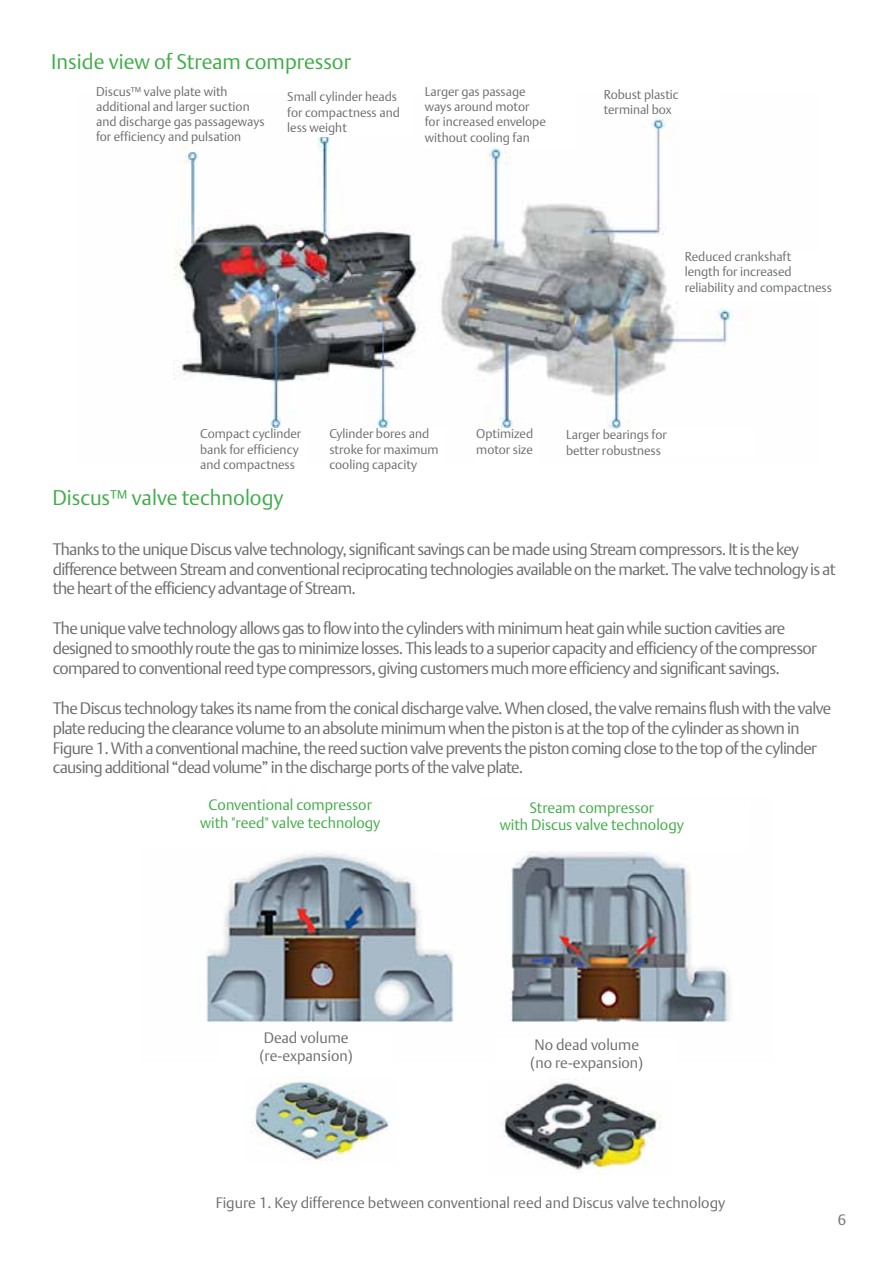
<style>
.page{position:relative;width:893px;height:1263px;background:#fff}
.page>*{position:absolute;margin:0;border:0;box-sizing:border-box;transform-origin:0 0}
.t1{font:300 21px "DTL Argo T";color:#41ad49}
.t2{font:300 16.5px/19.8px "DTL Argo T";letter-spacing:-.04em;color:#6d6e71}
.t3{font:300 15px/18px "DTL Argo T";color:#6d6e71}
.t4{font:300 15px/17.9px "DTL Argo T";color:#41ad49;text-align:center}
.t5{font:300 15px "DTL Argo T";color:#737070}
.t6{font:300 12.6px/15.1px "DTL Argo T";color:#6d6e71}
</style>
<div class="page">
<img style="left:173px;top:119px;width:561px;height:310px">
<div style="left:425px;top:86px;width:151px;height:61px;background:#fff"></div>
<img style="left:206px;top:851px;width:525px;height:171px">
<img style="left:251px;top:1076px;width:138px;height:85px">
<img style="left:502px;top:1079px;width:160px;height:91px">
<div style="left:401px;top:91px;width:13px;height:46px;background:#fff"></div>
<div style="left:287px;top:92px;width:117px;height:45px;background:#fff"></div>
<div style="left:685px;top:251px;width:151px;height:49px;background:#fff"></div>
<p class="t1" style="left:51px;top:49px;width:301px">Inside view of Stream compressor</p>
<p class="t6" style="left:96px;top:84px;width:170px">Discus™ valve plate with additional and larger suction and discharge gas passageways for efficiency and pulsation</p>
<p class="t6" style="left:425px;top:84px;width:123px">Larger gas passage ways around motor for increased envelope without cooling fan</p>
<p class="t6" style="left:604px;top:86px;width:77px">Robust plastic terminal box</p>
<p class="t6" style="left:287px;top:89px;width:114px">Small cylinder heads for compactness and less weight</p>
<p class="t6" style="left:685px;top:249px;width:149px">Reduced crankshaft<br>length for increased reliability and compactness</p>
<p class="t6" style="left:200px;top:426px;width:103px">Compact cyclinder bank for efficiency and compactness</p>
<p class="t1" style="left:52px;top:485px;width:233px">Discus™ valve technology</p>
<p class="t6" style="left:329px;top:426px;width:111px">Cylinder bores and stroke for maximum cooling capacity</p>
<p class="t6" style="left:476px;top:426px;width:58px">Optimized motor size</p>
<p class="t6" style="left:566px;top:427px;width:102px">Larger bearings for better robustness</p>
<p class="t2" style="left:53px;top:539px;width:784px">Thanks to the unique Discus valve technology, significant savings can be made using Stream compressors. It is the key difference between Stream and conventional reciprocating technologies available on the market. The valve technology is at the heart of the efficiency advantage of Stream.</p>
<p class="t2" style="left:53px;top:618px;width:765px">The unique valve technology allows gas to flow into the cylinders with minimum heat gain while suction cavities are designed to smoothly route the gas to minimize losses. This leads to a superior capacity and efficiency of the compressor compared to conventional reed type compressors, giving customers much more efficiency and significant savings.</p>
<p class="t2" style="left:53px;top:698px;width:780px">The Discus technology takes its name from the conical discharge valve. When closed, the valve remains flush with the valve plate reducing the clearance volume to an absolute minimum when the piston is at the top of the cylinder as shown in Figure 1. With a conventional machine, the reed suction valve prevents the piston coming close to the top of the cylinder causing additional “dead volume” in the discharge ports of the valve plate.</p>
<p class="t4" style="left:200px;top:796px;width:182px">Conventional compressor with "reed" valve technology</p>
<p class="t4" style="left:500px;top:798px;width:186px">Stream compressor<br>with Discus valve technology</p>
<p class="t3" style="left:259px;top:1029px;width:95px">Dead volume (re-expansion)</p>
<p class="t3" style="left:530px;top:1035px;width:115px">No dead volume (no re-expansion)</p>
<p class="t3" style="left:216px;top:1194px;width:511px">Figure 1. Key difference between conventional reed and Discus valve technology</p>
<p class="t5" style="left:838px;top:1211px;width:10px">6</p>
</div>
